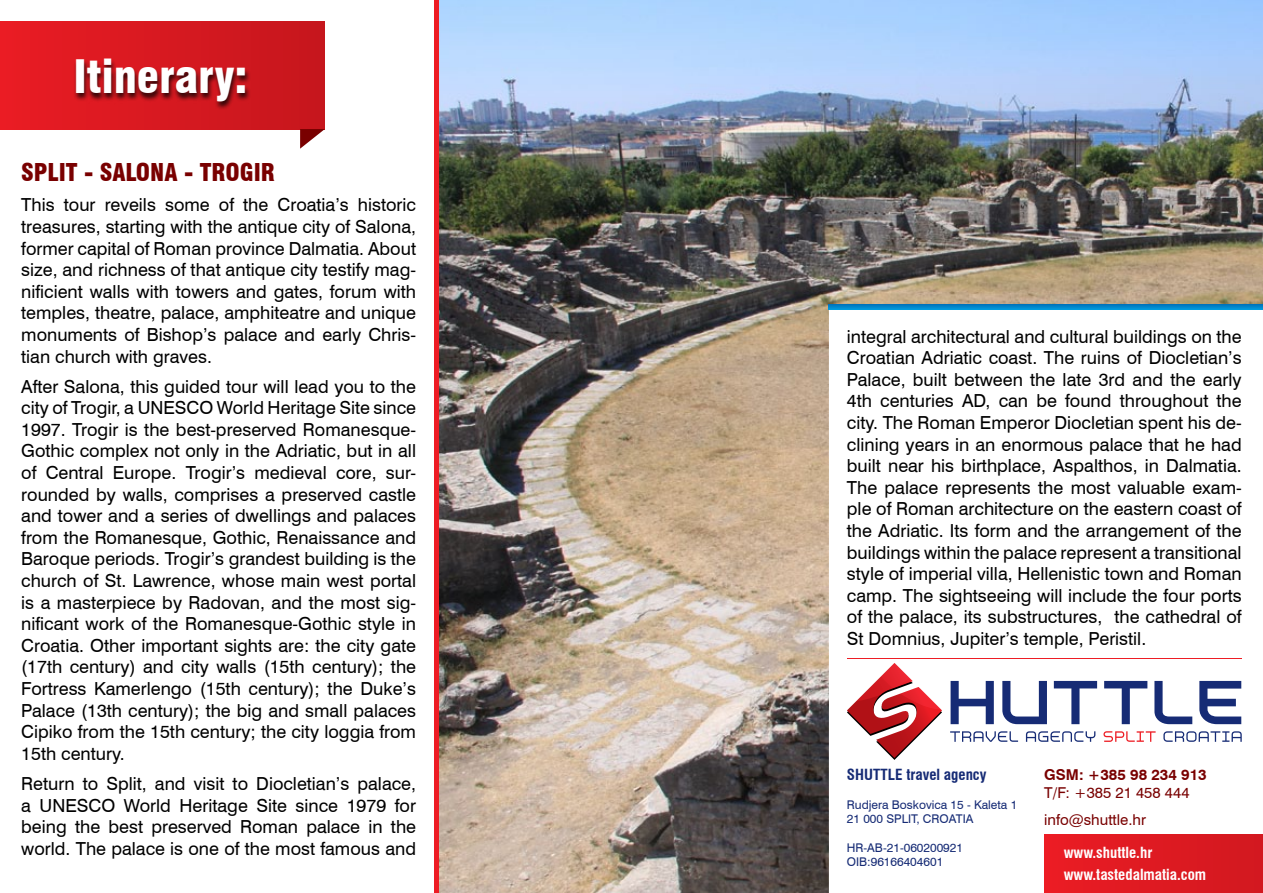
<style>
.page{position:relative;width:1263px;height:893px;background:#fff}
.page>*{position:absolute;margin:0;border:0;box-sizing:border-box;transform-origin:0 0}
.t1{font:900 condensed 45px "Swiss 721 BT";color:#fff}
.t2{font:900 condensed 24px "Swiss 721 BT";color:#790000}
.t3{font:18px/21.6px "Swiss 721 BT";color:#000;text-align:justify}
.t4{font:700 condensed 15px/22.2px "Swiss 721 BT";color:#fff}
.t5{font:15px/26.5px "Swiss 721 BT";color:#790000}
.t6{font:700 condensed 15px "Swiss 721 BT";color:#162b75}
.t7{font:700 15px "Swiss 721 BT";color:#790000}
.t8{font:12px/14.4px "Swiss 721 BT";color:#162b75}
</style>
<div class="page">
<img style="left:438px;top:0;width:825px;height:893px">
<div style="left:0;top:21px;width:325px;height:108px;background:linear-gradient(to right,#ea1c24,#c5161d)"></div>
<svg style="left:300px;top:129px;width:25px;height:20px"></svg>
<div style="left:74px;top:59px;width:177px;height:51px;background:#000;opacity:.75"></div>
<hr style="left:434px;top:0;width:4px;height:893px;background:#ed1c24">
<hr style="left:829px;top:305px;width:434px;height:4px;background:#0087cc">
<div style="left:1044px;top:835px;width:219px;height:58px;background:#df1a22"></div>
<hr style="left:847px;top:658px;width:395px;height:1px;background:#ed1d24">
<svg style="left:847px;top:663px;width:95px;height:97px"></svg>
<svg style="left:1199px;top:681px;width:42px;height:43px"></svg>
<svg style="left:1054px;top:681px;width:43px;height:43px"></svg>
<svg style="left:1104px;top:681px;width:43px;height:43px"></svg>
<svg style="left:1154px;top:681px;width:38px;height:43px"></svg>
<svg style="left:1002px;top:681px;width:45px;height:43px"></svg>
<svg style="left:950px;top:681px;width:44px;height:43px"></svg>
<svg style="left:1103px;top:731px;width:52px;height:11px"></svg>
<svg style="left:950px;top:731px;width:68px;height:11px"></svg>
<svg style="left:1026px;top:731px;width:69px;height:11px"></svg>
<svg style="left:1163px;top:731px;width:79px;height:11px"></svg>
<h1 class="t1" style="left:74px;top:50px;width:176px">Itinerary:</h1>
<h2 class="t2" style="left:21px;top:158px;width:255px">SPLIT - SALONA - TROGIR</h2>
<p class="t3" style="left:21px;top:194px;width:396px">This tour reveils some of the Croatia’s historic treasures, starting with the antique city of Salona, former capital of Roman province Dalmatia. About size, and richness of that antique city testify mag&shy;nificient walls with towers and gates, forum with temples, theatre, palace, amphiteatre and unique monuments of Bishop’s palace and early Chris&shy;tian church with graves.</p>
<p class="t3" style="left:21px;top:375px;width:396px">After Salona, this guided tour will lead you to the city of Trogir, a UNESCO World Heritage Site since 1997. Trogir is the best-preserved Romanesque-Gothic complex not only in the Adriatic, but in all of Central Europe. Trogir’s medieval core, sur&shy;rounded by walls, comprises a preserved castle and tower and a series of dwellings and palaces from the Romanesque, Gothic, Renaissance and Baroque periods. Trogir’s grandest building is the church of St. Lawrence, whose main west portal is a masterpiece by Radovan, and the most sig&shy;nificant work of the Romanesque-Gothic style in Croatia. Other important sights are: the city gate (17th century) and city walls (15th century); the Fortress Kamerlengo (15th century); the Duke’s Palace (13th century); the big and small palaces Cipiko from the 15th century; the city loggia from 15th century.</p>
<p class="t3" style="left:21px;top:773px;width:396px">Return to Split, and visit to Diocletian’s palace, a UNESCO World Heritage Site since 1979 for being the best preserved Roman palace in the world. The palace is one of the most famous and</p>
<p class="t3" style="left:847px;top:325px;width:396px">integral architectural and cultural buildings on the Croatian Adriatic coast. The ruins of Diocletian’s Palace, built between the late 3rd and the early 4th centuries AD, can be found throughout the city. The Roman Emperor Diocletian spent his de&shy;clining years in an enormous palace that he had built near his birthplace, Aspalthos, in Dalmatia.<br>The palace represents the most valuable exam&shy;ple of Roman architecture on the eastern coast of the Adriatic. Its form and the arrangement of the buildings within the palace represent a transitional style of imperial villa, Hellenistic town and Roman camp. The sightseeing will include the four ports of the palace, its substructures, the cathedral of St Domnius, Jupiter’s temple, Peristil.</p>
<p class="t6" style="left:847px;top:765px;width:141px">SHUTTLE travel agency</p>
<p class="t8" style="left:847px;top:797px;width:172px">Rudjera Boskovica 15 - Kaleta 1<br>21 000 SPLIT, CROATIA</p>
<p class="t8" style="left:847px;top:840px;width:118px">HR-AB-21-060200921<br>OIB:96166404601</p>
<p class="t7" style="left:1044px;top:765px;width:164px">GSM: +385 98 234 913</p>
<p class="t5" style="left:1044px;top:779px;width:147px">T/F: +385 21 458 444 info@shuttle.hr</p>
<p class="t4" style="left:1064px;top:841px;width:144px">www.shuttle.hr www.tastedalmatia.com</p>
</div>
